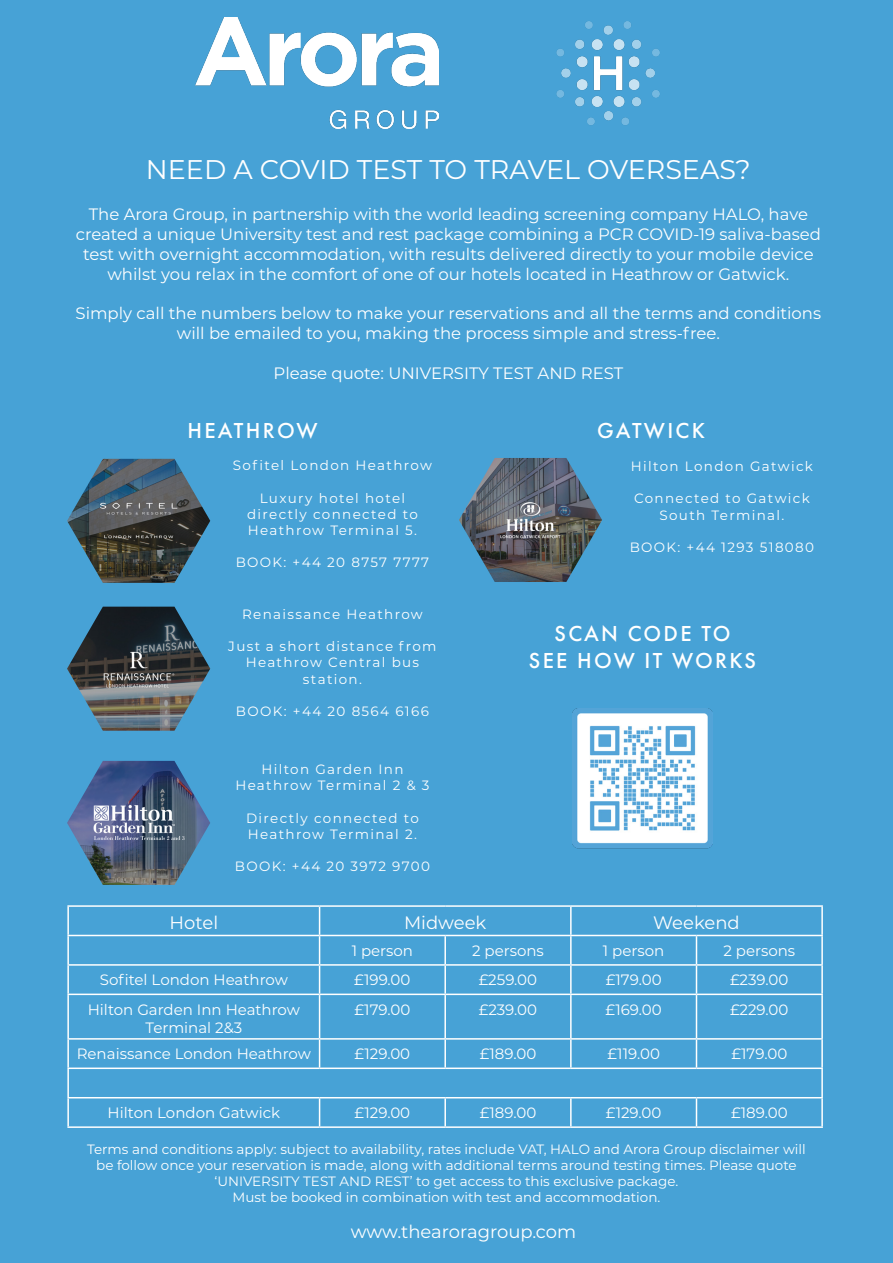
<style>
.page{position:relative;width:893px;height:1263px;background:#47a2d6}
.page>*{position:absolute;margin:0;border:0;box-sizing:border-box;transform-origin:0 0}
.t1{font:27px "Montserrat";color:#fff}
.t2{font:500 22.5px "Futura PT";letter-spacing:.1em;color:#fff}
.t3{font:18px "Montserrat";color:#fff}
.t4{font:16.5px/19.8px "Montserrat";color:#fff;text-align:center}
.t5{font:15px/18px "Montserrat";color:#fff;text-align:center}
.t6{font:13.5px/16.2px "Montserrat";letter-spacing:.1em;color:#fff;text-align:center}
.t7{font:13.5px/16.2px "Montserrat";color:#fff;text-align:center}
</style>
<div class="page">
<img style="left:196px;top:17px;width:242px;height:111px">
<img style="left:67px;top:761px;width:143px;height:124px">
<img style="left:67px;top:459px;width:143px;height:124px">
<img style="left:67px;top:607px;width:143px;height:124px">
<img style="left:459px;top:458px;width:143px;height:124px">
<hr style="left:67px;top:905px;width:253px;height:2px;background:#fff">
<hr style="left:67px;top:907px;width:2px;height:28px;background:#fff">
<hr style="left:320px;top:905px;width:125px;height:2px;background:#fff">
<hr style="left:445px;top:905px;width:126px;height:2px;background:#fff">
<hr style="left:571px;top:905px;width:125px;height:2px;background:#fff">
<hr style="left:570px;top:907px;width:2px;height:28px;background:#fff">
<hr style="left:696px;top:905px;width:127px;height:2px;background:#fff">
<hr style="left:821px;top:907px;width:2px;height:28px;background:#fff">
<hr style="left:67px;top:935px;width:253px;height:1px;background:#fff">
<hr style="left:67px;top:936px;width:2px;height:28px;background:#fff">
<hr style="left:320px;top:935px;width:125px;height:1px;background:#fff">
<hr style="left:445px;top:935px;width:126px;height:1px;background:#fff">
<hr style="left:444px;top:936px;width:2px;height:28px;background:#fff">
<hr style="left:571px;top:935px;width:125px;height:1px;background:#fff">
<hr style="left:570px;top:936px;width:2px;height:28px;background:#fff">
<hr style="left:696px;top:935px;width:127px;height:1px;background:#fff">
<hr style="left:821px;top:936px;width:2px;height:28px;background:#fff">
<hr style="left:67px;top:964px;width:253px;height:2px;background:#fff">
<hr style="left:67px;top:966px;width:2px;height:27px;background:#fff">
<hr style="left:320px;top:964px;width:125px;height:2px;background:#fff">
<svg style="left:319px;top:907px;width:1px;height:86px"></svg>
<hr style="left:445px;top:964px;width:126px;height:2px;background:#fff">
<hr style="left:444px;top:966px;width:2px;height:27px;background:#fff">
<hr style="left:571px;top:964px;width:125px;height:2px;background:#fff">
<hr style="left:570px;top:966px;width:2px;height:27px;background:#fff">
<hr style="left:696px;top:964px;width:127px;height:2px;background:#fff">
<svg style="left:696px;top:936px;width:1px;height:57px"></svg>
<hr style="left:821px;top:966px;width:2px;height:27px;background:#fff">
<hr style="left:67px;top:993px;width:253px;height:2px;background:#fff">
<hr style="left:67px;top:995px;width:2px;height:43px;background:#fff">
<hr style="left:320px;top:993px;width:125px;height:2px;background:#fff">
<hr style="left:319px;top:995px;width:1px;height:43px;background:#fff">
<hr style="left:445px;top:993px;width:126px;height:2px;background:#fff">
<hr style="left:444px;top:995px;width:2px;height:43px;background:#fff">
<hr style="left:571px;top:993px;width:125px;height:2px;background:#fff">
<hr style="left:570px;top:995px;width:2px;height:43px;background:#fff">
<hr style="left:696px;top:993px;width:127px;height:2px;background:#fff">
<hr style="left:696px;top:995px;width:1px;height:43px;background:#fff">
<hr style="left:821px;top:995px;width:2px;height:43px;background:#fff">
<hr style="left:67px;top:1038px;width:253px;height:1px;background:#fff">
<hr style="left:67px;top:1039px;width:2px;height:28px;background:#fff">
<hr style="left:320px;top:1038px;width:125px;height:1px;background:#fff">
<svg style="left:319px;top:1039px;width:1px;height:28px"></svg>
<hr style="left:445px;top:1038px;width:126px;height:1px;background:#fff">
<hr style="left:444px;top:1039px;width:2px;height:28px;background:#fff">
<hr style="left:571px;top:1038px;width:125px;height:1px;background:#fff">
<hr style="left:570px;top:1039px;width:2px;height:28px;background:#fff">
<hr style="left:696px;top:1038px;width:127px;height:1px;background:#fff">
<svg style="left:696px;top:1039px;width:1px;height:28px"></svg>
<hr style="left:821px;top:1039px;width:2px;height:28px;background:#fff">
<hr style="left:67px;top:1067px;width:253px;height:2px;background:#fff">
<hr style="left:67px;top:1069px;width:2px;height:28px;background:#fff">
<hr style="left:320px;top:1067px;width:125px;height:2px;background:#fff">
<hr style="left:445px;top:1067px;width:126px;height:2px;background:#fff">
<hr style="left:571px;top:1067px;width:125px;height:2px;background:#fff">
<hr style="left:696px;top:1067px;width:127px;height:2px;background:#fff">
<hr style="left:821px;top:1069px;width:2px;height:28px;background:#fff">
<hr style="left:67px;top:1097px;width:253px;height:1px;background:#fff">
<hr style="left:67px;top:1098px;width:2px;height:28px;background:#fff">
<hr style="left:320px;top:1097px;width:125px;height:1px;background:#fff">
<svg style="left:319px;top:1098px;width:1px;height:28px"></svg>
<hr style="left:445px;top:1097px;width:126px;height:1px;background:#fff">
<hr style="left:444px;top:1098px;width:2px;height:28px;background:#fff">
<hr style="left:571px;top:1097px;width:125px;height:1px;background:#fff">
<hr style="left:570px;top:1098px;width:2px;height:28px;background:#fff">
<hr style="left:696px;top:1097px;width:127px;height:1px;background:#fff">
<svg style="left:696px;top:1098px;width:1px;height:28px"></svg>
<hr style="left:821px;top:1098px;width:2px;height:28px;background:#fff">
<hr style="left:67px;top:1126px;width:253px;height:2px;background:#fff">
<hr style="left:320px;top:1126px;width:125px;height:2px;background:#fff">
<hr style="left:445px;top:1126px;width:126px;height:2px;background:#fff">
<hr style="left:571px;top:1126px;width:125px;height:2px;background:#fff">
<hr style="left:696px;top:1126px;width:127px;height:2px;background:#fff">
<img style="left:556px;top:21px;width:104px;height:104px">
<img style="left:573px;top:708px;width:139px;height:140px">
<p class="t1" style="left:146px;top:151px;width:606px">NEED A COVID TEST TO TRAVEL OVERSEAS?</p>
<p class="t4" style="left:76px;top:204px;width:747px">The Arora Group, in partnership with the world leading screening company HALO, have created a unique University test and rest package combining a PCR COVID-19 saliva-based test with overnight accommodation, with results delivered directly to your mobile device whilst you relax in the comfort of one of our hotels located in Heathrow or Gatwick.</p>
<p class="t4" style="left:76px;top:303px;width:747px">Simply call the numbers below to make your reservations and all the terms and conditions will be emailed to you, making the process simple and stress-free.</p>
<p class="t4" style="left:273px;top:362px;width:351px">Please quote: UNIVERSITY TEST AND REST</p>
<p class="t2" style="left:187px;top:417px;width:132px">HEATHROW</p>
<p class="t2" style="left:597px;top:417px;width:109px">GATWICK</p>
<p class="t6" style="left:233px;top:457px;width:200px">Sofitel London Heathrow</p>
<p class="t6" style="left:247px;top:489px;width:172px">Luxury hotel hotel directly connected to<br>Heathrow Terminal 5.</p>
<p class="t6" style="left:236px;top:554px;width:195px">BOOK: +44 20 8757 7777</p>
<p class="t6" style="left:631px;top:458px;width:184px">Hilton London Gatwick</p>
<p class="t6" style="left:634px;top:490px;width:177px">Connected to Gatwick<br>South Terminal.</p>
<p class="t6" style="left:630px;top:539px;width:186px">BOOK: +44 1293 518080</p>
<p class="t6" style="left:242px;top:605px;width:182px">Renaissance Heathrow</p>
<p class="t6" style="left:228px;top:638px;width:210px">Just a short distance from<br>Heathrow Central bus station.</p>
<p class="t6" style="left:236px;top:703px;width:194px">BOOK: +44 20 8564 6166</p>
<p class="t6" style="left:235px;top:760px;width:196px">Hilton Garden Inn<br>Heathrow Terminal 2 &amp; 3</p>
<p class="t6" style="left:246px;top:809px;width:174px;text-align:left">Directly connected to<br>Heathrow Terminal 2.</p>
<p class="t6" style="left:235px;top:858px;width:197px">BOOK: +44 20 3972 9700</p>
<p class="t2" style="left:554px;top:620px;width:178px">SCAN CODE TO</p>
<p class="t2" style="left:529px;top:647px;width:229px">SEE HOW IT WORKS</p>
<p class="t3" style="left:170px;top:911px;width:50px">Hotel</p>
<p class="t3" style="left:404px;top:911px;width:84px">Midweek</p>
<p class="t3" style="left:653px;top:911px;width:88px">Weekend</p>
<p class="t5" style="left:352px;top:941px;width:63px">1 person</p>
<p class="t5" style="left:472px;top:941px;width:73px">2 persons</p>
<p class="t5" style="left:603px;top:941px;width:63px">1 person</p>
<p class="t5" style="left:723px;top:941px;width:73px">2 persons</p>
<p class="t5" style="left:100px;top:970px;width:190px">Sofitel London Heathrow</p>
<p class="t5" style="left:354px;top:970px;width:58px">£199.00</p>
<p class="t5" style="left:479px;top:970px;width:60px">£259.00</p>
<p class="t5" style="left:606px;top:970px;width:57px">£179.00</p>
<p class="t5" style="left:730px;top:970px;width:60px">£239.00</p>
<p class="t5" style="left:88px;top:1000px;width:214px">Hilton Garden Inn Heathrow<br>Terminal 2&amp;3</p>
<p class="t5" style="left:354px;top:1000px;width:57px">£179.00</p>
<p class="t5" style="left:479px;top:1000px;width:60px">£239.00</p>
<p class="t5" style="left:606px;top:1000px;width:58px">£169.00</p>
<p class="t5" style="left:730px;top:1000px;width:60px">£229.00</p>
<p class="t5" style="left:77px;top:1044px;width:236px">Renaissance London Heathrow</p>
<p class="t5" style="left:355px;top:1044px;width:57px">£129.00</p>
<p class="t5" style="left:480px;top:1044px;width:58px">£189.00</p>
<p class="t5" style="left:607px;top:1044px;width:54px">£119.00</p>
<p class="t5" style="left:731px;top:1044px;width:57px">£179.00</p>
<p class="t5" style="left:108px;top:1103px;width:174px">Hilton London Gatwick</p>
<p class="t5" style="left:355px;top:1103px;width:57px">£129.00</p>
<p class="t5" style="left:480px;top:1103px;width:58px">£189.00</p>
<p class="t5" style="left:606px;top:1103px;width:57px">£129.00</p>
<p class="t5" style="left:731px;top:1103px;width:58px">£189.00</p>
<p class="t7" style="left:87px;top:1140px;width:720px">Terms and conditions apply: subject to availability, rates include VAT, HALO and Arora Group disclaimer will be follow once your reservation is made, along with additional terms around testing times. Please quote ‘UNIVERSITY TEST AND REST’ to get access to this exclusive package.</p>
<p class="t7" style="left:233px;top:1189px;width:429px">Must be booked in combination with test and accommodation.</p>
<p class="t3" style="left:351px;top:1219px;width:227px">www.thearoragroup.com</p>
</div>
